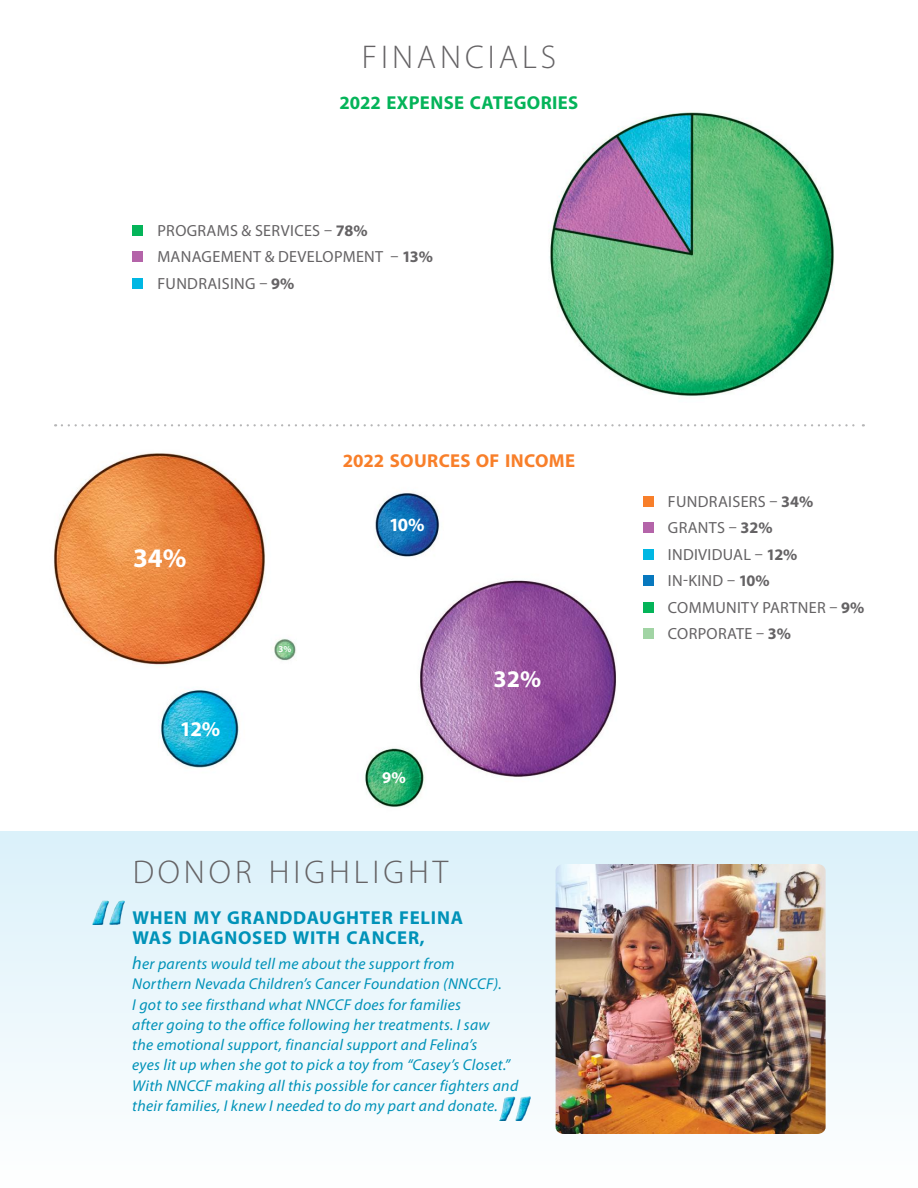
<style>
.page{position:relative;width:918px;height:1188px;background:#fff}
.page>*{position:absolute;margin:0;border:0;box-sizing:border-box;transform-origin:0 0}
.t1{font:300 33px "Myriad Pro";letter-spacing:.12em;color:#656365}
.t2{font:700 27px "Myriad Pro";color:#fff}
.t3{font:700 24px "Myriad Pro";color:#fff}
.t4{font:700 21px "Myriad Pro";color:#fff}
.t5{font:700 18.75px/20.2px "Myriad Pro";letter-spacing:.04em;color:#0092b8}
.t6{font:700 18.75px "Myriad Pro";letter-spacing:.02em;color:#04b459}
.t7{font:700 18.75px "Myriad Pro";letter-spacing:.02em;color:#f87f2a}
.t8{font:700 18.75px "Myriad Pro";color:#fff}
.t9{font:700 16.5px "Myriad Pro";color:#fff}
.t10{font:16.2px/26.4px "Myriad Pro";letter-spacing:.02em;color:#656365}
.t11{font:italic 15.75px/20.2px "Myriad Pro";letter-spacing:.02em;color:#0092b8}
.t12{font:700 9px "Myriad Pro";color:#fff}
.s1{font-weight:700}
.s2{font-size:18px}
</style>
<div class="page">
<div style="left:0;top:831px;width:918px;height:357px;background:linear-gradient(to bottom,#daf0fa,#fefefe)"></div>
<svg style="left:62px;top:424px;width:802px;height:2px"></svg>
<img style="left:549px;top:110px;width:285px;height:287px">
<div style="left:132px;top:278px;width:11px;height:11px;background:#00b7e3"></div>
<div style="left:132px;top:252px;width:11px;height:10px;background:#b464a9"></div>
<div style="left:132px;top:225px;width:11px;height:11px;background:#04b459"></div>
<img style="left:54px;top:453px;width:562px;height:354px">
<svg style="left:274px;top:641px;width:22px;height:16px"></svg>
<div style="left:643px;top:602px;width:11px;height:11px;background:#04b459"></div>
<div style="left:643px;top:549px;width:11px;height:11px;background:#00b7e3"></div>
<div style="left:643px;top:575px;width:11px;height:11px;background:#0778be"></div>
<div style="left:643px;top:628px;width:11px;height:11px;background:#a1d4a4"></div>
<div style="left:643px;top:523px;width:11px;height:10px;background:#b464a9"></div>
<div style="left:643px;top:496px;width:11px;height:11px;background:#f87f2a"></div>
<img style="left:556px;top:864px;width:270px;height:270px">
<div style="left:90px;top:899px;width:36px;height:26px;background:#e1f3fa"></div>
<svg style="left:91px;top:900px;width:35px;height:27px"></svg>
<div style="left:497px;top:1095px;width:35px;height:26px;background:#f5fbfd"></div>
<svg style="left:498px;top:1096px;width:34px;height:27px"></svg>
<h1 class="t1" style="left:362px;top:37px;width:196px">FINANCIALS</h1>
<p class="t6" style="left:339px;top:91px;width:241px">2022 EXPENSE CATEGORIES</p>
<p class="t10" style="left:157px;top:217px;width:277px">PROGRAMS &amp; SERVICES – <span class="s1">78%<br></span>MANAGEMENT &amp; DEVELOPMENT – <span class="s1">13%<br></span>FUNDRAISING – <span class="s1">9%</span></p>
<p class="t7" style="left:343px;top:448px;width:234px">2022 SOURCES OF INCOME</p>
<h2 class="t2" style="left:133px;top:540px;width:55px">34%</h2>
<h3 class="t4" style="left:180px;top:715px;width:42px">12%</h3>
<p class="t12" style="left:278px;top:643px;width:14px">3%</p>
<p class="t8" style="left:389px;top:513px;width:37px">10%</p>
<p class="t9" style="left:382px;top:767px;width:25px">9%</p>
<h1 class="t1" style="left:133px;top:852px;width:317px">DONOR HIGHLIGHT</h1>
<h3 class="t3" style="left:494px;top:663px;width:49px">32%</h3>
<p class="t5" style="left:132px;top:907px;width:332px">WHEN MY GRANDDAUGHTER FELINA<br>WAS DIAGNOSED WITH CANCER,</p>
<p class="t11" style="left:132px;top:953px;width:388px"><span class="s2">h</span>er parents would tell me about the support from<br>Northern Nevada Children’s Cancer Foundation (NNCCF).<br>I got to see firsthand what NNCCF does for families<br>after going to the office following her treatments. I saw<br>the emotional support, financial support and Felina’s<br>eyes lit up when she got to pick a toy from “Casey’s Closet.” With NNCCF making all this possible for cancer fighters and their families, I knew I needed to do my part and donate.</p>
<p class="t10" style="left:668px;top:488px;width:198px">FUNDRAISERS – <span class="s1">34%<br></span>GRANTS – <span class="s1">32%<br></span>INDIVIDUAL – <span class="s1">12%<br></span>IN-KIND – <span class="s1">10%<br></span>COMMUNITY PARTNER – <span class="s1">9%<br></span>CORPORATE – <span class="s1">3%</span></p>
</div>
